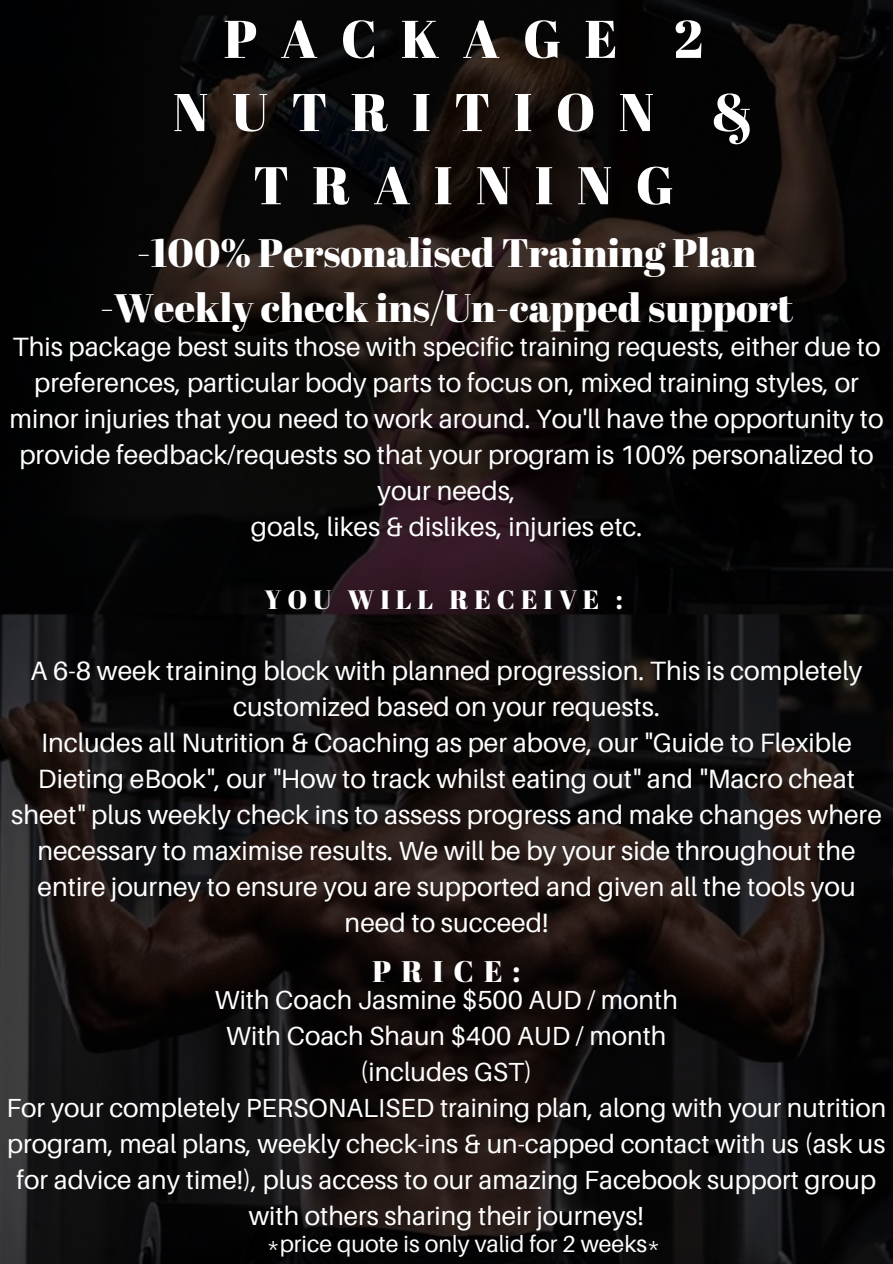
<style>
.page{position:relative;width:893px;height:1264px;background:#fff}
.page>*{position:absolute;margin:0;border:0;box-sizing:border-box;transform-origin:0 0}
.t1{font:52.95px/73.2px "Abril Fatface";letter-spacing:.44em;color:#fff;text-align:center}
.t2{font:39.75px "Abril Fatface";color:#fff}
.t3{font:29.85px "Abril Fatface";letter-spacing:.335em;color:#fff}
.t4{font:26.4px/36px "Aileron";color:#fff;text-align:center}
.t5{font:26.4px "Abril Fatface";letter-spacing:.22em;color:#fff}
.t6{font:26.1px/36px "Aileron";color:#fff;text-align:center}
.t7{font:23.1px "Aileron";color:#fff}
</style>
<div class="page">
<img style="left:0;top:0;width:892px;height:1263px">
<p class="t1" style="left:173px;top:1px;width:582px">PACKAGE 2<br>NUTRITION &amp;<br>TRAINING</p>
<p class="t2" style="left:137px;top:224px;width:621px">-100% Personalised Training Plan</p>
<p class="t2" style="left:100px;top:279px;width:694px">-Weekly check ins/Un-capped support</p>
<p class="t4" style="left:10px;top:328px;width:875px">This package best suits those with specific training requests, either due to preferences, particular body parts to focus on, mixed training styles, or minor injuries that you need to work around. You'll have the opportunity to provide feedback/requests so that your program is 100% personalized to your needs,</p>
<p class="t4" style="left:251px;top:508px;width:393px">goals, likes &amp; dislikes, injuries etc.</p>
<p class="t5" style="left:264px;top:581px;width:360px">YOU WILL RECEIVE :</p>
<p class="t4" style="left:31px;top:652px;width:833px">A 6-8 week training block with planned progression. This is completely customized based on your requests.</p>
<p class="t4" style="left:11px;top:724px;width:872px">Includes all Nutrition &amp; Coaching as per above, our "Guide to Flexible Dieting eBook", our "How to track whilst eating out" and "Macro cheat sheet" plus weekly check ins to assess progress and make changes where necessary to maximise results. We will be by your side throughout the entire journey to ensure you are supported and given all the tools you need to succeed!</p>
<p class="t3" style="left:372px;top:950px;width:149px">PRICE:</p>
<p class="t6" style="left:215px;top:980px;width:464px">With Coach Jasmine $500 AUD / month</p>
<p class="t6" style="left:226px;top:1016px;width:441px">With Coach Shaun $400 AUD / month</p>
<p class="t6" style="left:360px;top:1052px;width:173px">(includes GST)</p>
<p class="t6" style="left:6px;top:1088px;width:881px">For your completely PERSONALISED training plan, along with your nutrition program, meal plans, weekly check-ins &amp; un-capped contact with us (ask us for advice any time!), plus access to our amazing Facebook support group with others sharing their journeys!</p>
<p class="t7" style="left:267px;top:1229px;width:394px">*price quote is only valid for 2 weeks*</p>
</div>
